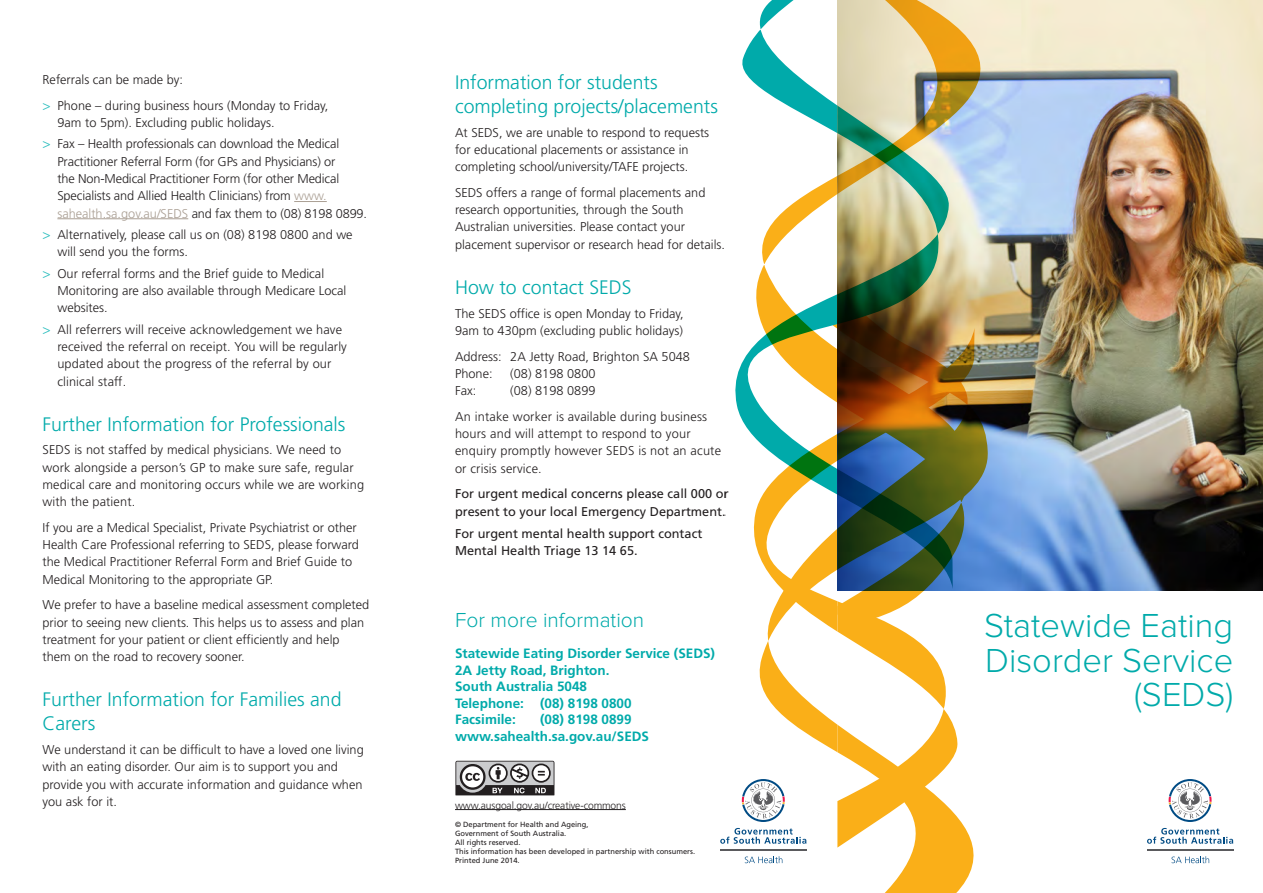
<style>
.page{position:relative;width:1263px;height:893px;background:#fff}
.page>*{position:absolute;margin:0;border:0;box-sizing:border-box;transform-origin:0 0}
.Front_Page_Subhead{font:300 34.5px/34.5px "Proxima Nova";color:#0aa;text-align:right}
.For_More_Information{font:300 21px "Proxima Nova";color:#0aa}
.Subhead_1{font:300 19.5px/24px "Frutiger";color:#0aa}
.Contact_Details{font:700 13.5px/16.5px "Frutiger";color:#0aa}
.Body_Copy{font:300 12.75px/17.2px "Frutiger";color:#231f20}
.Subhead_3{font:12.75px/17.2px "Frutiger";color:#231f20}
.t1{font:300 10.2px "Frutiger";letter-spacing:-.01em;color:#231f20}
.t2{font:7.5px/9px "Frutiger";color:#231f20}
.s1{font-size:13.5px;color:#2cbebe}
.s2{color:#aba095}
</style>
<div class="page">
<img style="left:1065px;top:0;width:198px;height:590px">
<hr style="left:294px;top:201px;width:33px;height:1px;background:#aba095">
<hr style="left:57px;top:218px;width:131px;height:1px;background:#aba095">
<svg style="left:455px;top:761px;width:99px;height:34px"></svg>
<hr style="left:455px;top:809px;width:171px;height:1px;background:#231f20">
<svg style="left:1171px;top:856px;width:38px;height:7px"></svg>
<hr style="left:1147px;top:849px;width:86px;height:2px;background:#5a5a5d">
<svg style="left:1147px;top:828px;width:86px;height:16px"></svg>
<svg style="left:1168px;top:779px;width:43px;height:43px"></svg>
<svg style="left:1065px;top:0;width:8px;height:194px;background:#c8d5e2"></svg>
<img style="left:720px;top:0;width:345px;height:893px">
<p class="Body_Copy" style="left:43px;top:71px;width:142px">Referrals can be made by:</p>
<p class="Body_Copy" style="left:57px;top:97px;width:272px;text-indent:-15px"><span class="s1">&gt;</span> Phone – during business hours (Monday to Friday,<br>9am to 5pm). Excluding public holidays.</p>
<p class="Body_Copy" style="left:57px;top:136px;width:311px;text-indent:-15px"><span class="s1">&gt;</span> Fax – Health professionals can download the Medical Practitioner Referral Form (for GPs and Physicians) or<br>the Non-Medical Practitioner Form (for other Medical Specialists and Allied Health Clinicians) from <span class="s2">www. sahealth.sa.gov.au/SEDS</span> and fax them to (08) 8198 0899.</p>
<p class="Body_Copy" style="left:57px;top:226px;width:297px;text-indent:-15px"><span class="s1">&gt;</span> Alternatively, please call us on (08) 8198 0800 and we will send you the forms.</p>
<p class="Body_Copy" style="left:57px;top:265px;width:290px;text-indent:-15px"><span class="s1">&gt;</span> Our referral forms and the Brief guide to Medical<br>Monitoring are also available through Medicare Local websites.</p>
<p class="Body_Copy" style="left:57px;top:321px;width:291px;text-indent:-15px"><span class="s1">&gt;</span> All referrers will receive acknowledgement we have received the referral on receipt. You will be regularly updated about the progress of the referral by our clinical staff.</p>
<p class="Subhead_1" style="left:43px;top:412px;width:304px">Further Information for Professionals</p>
<p class="Body_Copy" style="left:43px;top:442px;width:323px">SEDS is not staffed by medical physicians. We need to work alongside a person’s GP to make sure safe, regular medical care and monitoring occurs while we are working with the patient.</p>
<p class="Body_Copy" style="left:43px;top:519px;width:318px">If you are a Medical Specialist, Private Psychiatrist or other Health Care Professional referring to SEDS, please forward the Medical Practitioner Referral Form and Brief Guide to Medical Monitoring to the appropriate GP.</p>
<p class="Body_Copy" style="left:43px;top:597px;width:328px">We prefer to have a baseline medical assessment completed prior to seeing new clients. This helps us to assess and plan treatment for your patient or client efficiently and help them on the road to recovery sooner.</p>
<p class="Subhead_1" style="left:43px;top:688px;width:300px">Further Information for Families and<br>Carers</p>
<p class="Body_Copy" style="left:43px;top:741px;width:323px">We understand it can be difficult to have a loved one living with an eating disorder. Our aim is to support you and provide you with accurate information and guidance when you ask for it.</p>
<p class="Subhead_1" style="left:455px;top:71px;width:264px">Information for students completing projects/placements</p>
<p class="Body_Copy" style="left:455px;top:124px;width:256px">At SEDS, we are unable to respond to requests for educational placements or assistance in completing school/university/TAFE projects.</p>
<p class="Body_Copy" style="left:455px;top:184px;width:272px">SEDS offers a range of formal placements and research opportunities, through the South Australian universities. Please contact your placement supervisor or research head for details.</p>
<p class="Subhead_1" style="left:455px;top:275px;width:178px">How to contact SEDS</p>
<p class="Body_Copy" style="left:455px;top:305px;width:230px">The SEDS office is open Monday to Friday,<br>9am to 430pm (excluding public holidays)</p>
<p class="Body_Copy" style="left:455px;top:348px;width:236px">Address: 2A Jetty Road, Brighton SA 5048<br>Phone:</p>
<p class="Body_Copy" style="left:510px;top:365px;width:87px">(08) 8198 0800</p>
<p class="Body_Copy" style="left:455px;top:382px;width:23px">Fax:</p>
<p class="Body_Copy" style="left:510px;top:382px;width:87px">(08) 8198 0899</p>
<p class="Body_Copy" style="left:455px;top:408px;width:268px">An intake worker is available during business hours and will attempt to respond to your enquiry promptly however SEDS is not an acute or crisis service.</p>
<p class="Subhead_3" style="left:455px;top:485px;width:275px">For urgent medical concerns please call 000 or present to your local Emergency Department.</p>
<p class="Subhead_3" style="left:455px;top:525px;width:249px">For urgent mental health support contact<br>Mental Health Triage 13 14 65.</p>
<p class="For_More_Information" style="left:455px;top:610px;width:191px">For more information</p>
<p class="Contact_Details" style="left:455px;top:645px;width:262px">Statewide Eating Disorder Service (SEDS)<br>2A Jetty Road, Brighton.<br>South Australia 5048<br>Telephone: (08) 8198 0800<br>Facsimile:</p>
<p class="Contact_Details" style="left:455px;top:711px;width:196px;text-indent:85px">(08) 8198 0899 www.sahealth.sa.gov.au/SEDS</p>
<p class="t1" style="left:455px;top:799px;width:172px">www.ausgoal.gov.au/creative-commons</p>
<p class="t2" style="left:455px;top:820px;width:242px">© Department for Health and Ageing,<br>Government of South Australia.<br>All rights reserved.<br>This information has been developed in partnership with consumers.<br>Printed June 2014.</p>
<p class="Front_Page_Subhead" style="left:984px;top:610px;width:250px">Statewide Eating<br>Disorder Service (SEDS)</p>
</div>
